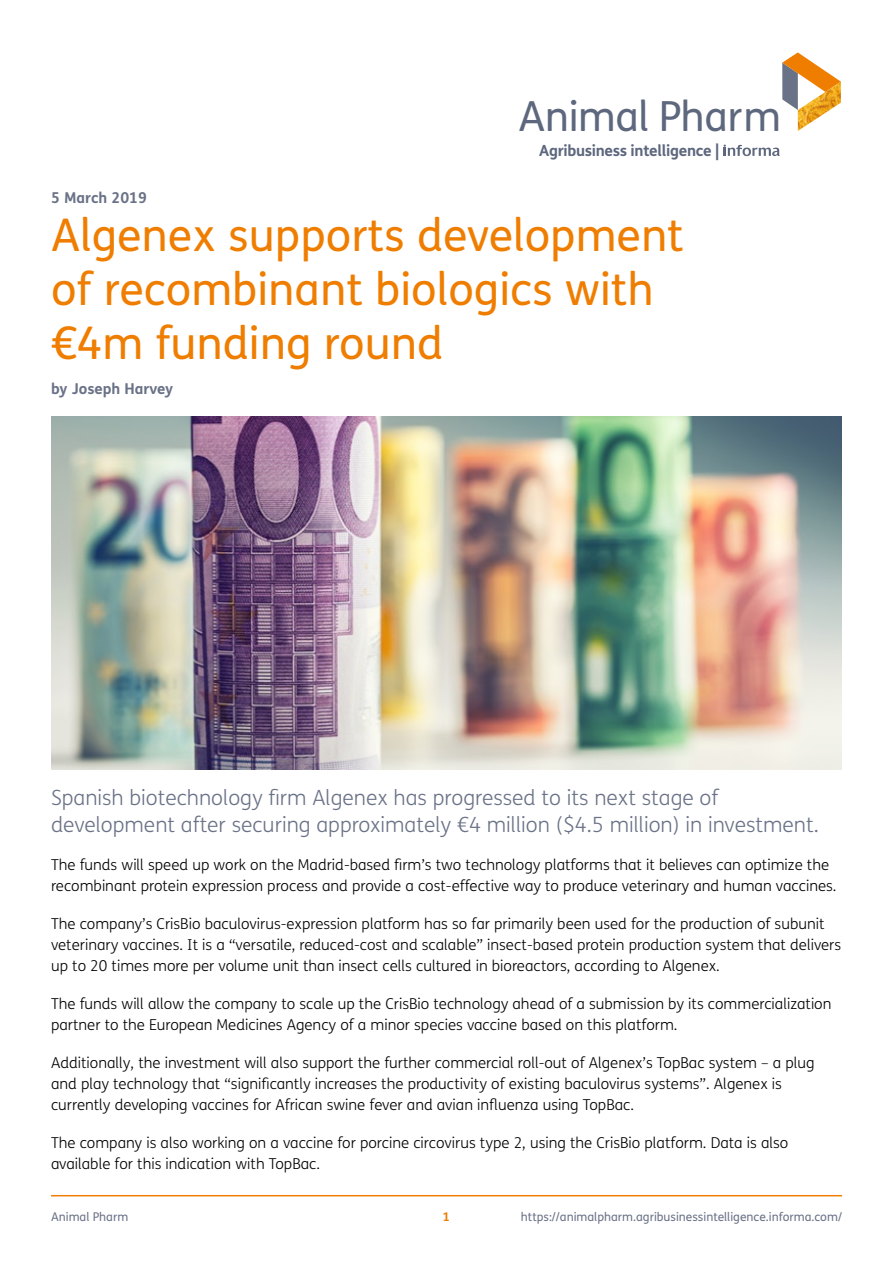
<style>
.page{position:relative;width:893px;height:1263px;background:#fff}
.page>*{position:absolute;margin:0;border:0;box-sizing:border-box;transform-origin:0 0}
._1_Main_heading{font:45px/54px "FS Me";color:#ef7d00}
.t1{font:41.4px "FS Me";letter-spacing:-.01em;color:#5d677d}
._2_standfirst_para{font:300 21px/27px "FS Me";color:#6a7287}
.t2{font:700 15.45px "FS Me";letter-spacing:-.02em;color:#5d677d}
._5_body_no_indent{font:300 15px/21px "FS Me";color:#000}
._6_Author{font:700 15px "FS Me";color:#6a7287}
._6_Author-2{font:12px "FS Me";color:#6a7287}
._6_Author-3{font:700 12px "FS Me";color:#ef7d00}
</style>
<div class="page">
<svg style="left:724px;top:145px;width:56px;height:11px"></svg>
<img style="left:798px;top:111px;width:30px;height:20px">
<svg style="left:782px;top:52px;width:59px;height:59px"></svg>
<img style="left:825px;top:82px;width:16px;height:10px">
<img style="left:51px;top:417px;width:791px;height:353px">
<hr style="left:51px;top:1195px;width:791px;height:1px;background:#ef7d00">
<p class="_6_Author" style="left:51px;top:186px;width:97px">5 March 2019</p>
<p class="t1" style="left:518px;top:88px;width:264px">Animal Pharm</p>
<p class="t2" style="left:539px;top:138px;width:181px">Agribusiness intelligence |</p>
<p class="_1_Main_heading" style="left:51px;top:207px;width:634px">Algenex supports development of recombinant biologics with €4m funding round</p>
<p class="_6_Author" style="left:51px;top:377px;width:124px">by Joseph Harvey</p>
<p class="_2_standfirst_para" style="left:51px;top:783px;width:769px">Spanish biotechnology firm Algenex has progressed to its next stage of development after securing approximately €4 million ($4.5 million) in investment.</p>
<p class="_5_body_no_indent" style="left:51px;top:853px;width:787px">The funds will speed up work on the Madrid-based firm’s two technology platforms that it believes can optimize the recombinant protein expression process and provide a cost-effective way to produce veterinary and human vaccines.</p>
<p class="_5_body_no_indent" style="left:51px;top:912px;width:792px">The company’s CrisBio baculovirus-expression platform has so far primarily been used for the production of subunit veterinary vaccines. It is a “versatile, reduced-cost and scalable” insect-based protein production system that delivers up to 20 times more per volume unit than insect cells cultured in bioreactors, according to Algenex.</p>
<p class="_5_body_no_indent" style="left:51px;top:992px;width:782px">The funds will allow the company to scale up the CrisBio technology ahead of a submission by its commercialization partner to the European Medicines Agency of a minor species vaccine based on this platform.</p>
<p class="_5_body_no_indent" style="left:51px;top:1051px;width:765px">Additionally, the investment will also support the further commercial roll-out of Algenex’s TopBac system – a plug and play technology that “significantly increases the productivity of existing baculovirus systems”. Algenex is currently developing vaccines for African swine fever and avian influenza using TopBac.</p>
<p class="_5_body_no_indent" style="left:51px;top:1131px;width:739px">The company is also working on a vaccine for porcine circovirus type 2, using the CrisBio platform. Data is also available for this indication with TopBac.</p>
<p class="_6_Author-2" style="left:51px;top:1208px;width:79px">Animal Pharm</p>
<p class="_6_Author-3" style="left:443px;top:1207px;width:9px">1</p>
<p class="_6_Author-2" style="left:521px;top:1208px;width:322px">https://animalpharm.agribusinessintelligence.informa.com/</p>
</div>
